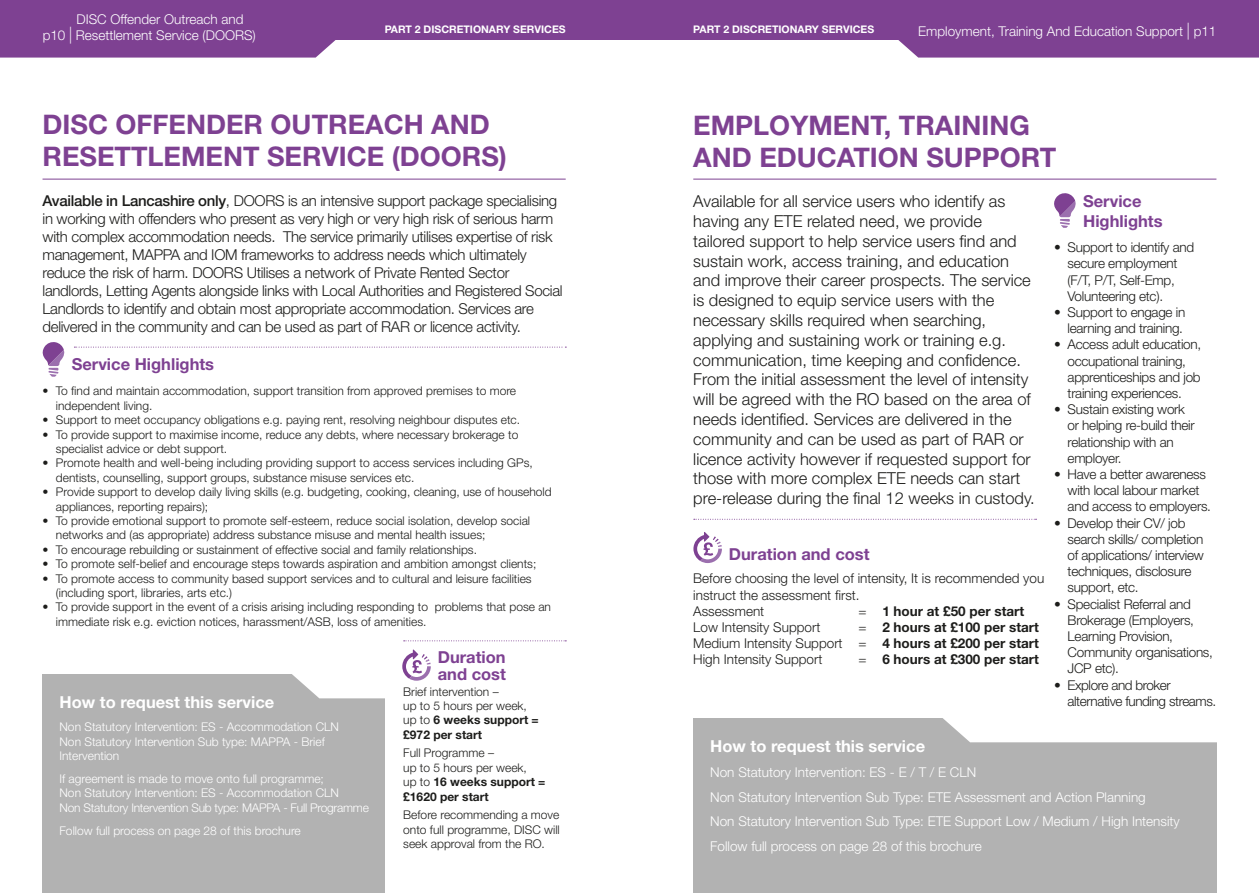
<style>
.page{position:relative;width:1259px;height:893px;background:#fff}
.page>*{position:absolute;margin:0;border:0;box-sizing:border-box;transform-origin:0 0}
.t1{font:700 27px/32.4px "Helvetica Neue LT";color:#7e4192}
.t2{font:300 16.5px/19.8px "Helvetica Neue LT";color:#1d1d1b}
.t3{font:700 16.5px/16.5px "Helvetica Neue LT";color:#7e4192}
.t4{font:700 16.5px "Helvetica Neue LT";color:#fff}
.t5{font:300 15px/18px "Helvetica Neue LT";letter-spacing:-.02em;color:#1d1d1b}
.t6{font:300 13.5px/16.2px "Helvetica Neue LT";letter-spacing:-.02em;color:#1d1d1b}
.t7{font:300 13.5px/24.8px "Helvetica Neue LT";color:#fff}
.t8{font:300 13.5px/16.2px "Helvetica Neue LT";color:#1d1d1b}
.t9{font:700 13.5px "Helvetica Neue LT";color:#1d1d1b}
.t10{font:300 12px/14.4px "Helvetica Neue LT";color:#1d1d1b}
.t11{font:300 12px/14.4px "Helvetica Neue LT";color:#fff}
.t12{font:700 10.5px "Helvetica Neue LT";color:#fff}
.s1{font-size:16.8px}
.s2{font-weight:500}
.s3{font-weight:700}
.s4{font-weight:300}
</style>
<div class="page">
<svg style="left:0;top:39px;width:351px;height:19px;background:#89519b"></svg>
<div style="left:0;top:0;width:629px;height:39px;background:#7e4192"></div>
<div style="left:43px;top:675px;width:342px;height:218px;background:#b2b2b2"></div>
<hr style="left:43px;top:179px;width:523px;height:1px;background:#7e4192">
<svg style="left:42px;top:342px;width:22px;height:35px"></svg>
<svg style="left:284px;top:649px;width:147px;height:49px"></svg>
<svg style="left:74px;top:347px;width:492px;height:1px"></svg>
<svg style="left:404px;top:640px;width:162px;height:1px"></svg>
<svg style="left:883px;top:39px;width:376px;height:19px;background:#88519b"></svg>
<div style="left:629px;top:0;width:630px;height:39px;background:#7e4192"></div>
<div style="left:693px;top:719px;width:523px;height:174px;background:#b2b2b2"></div>
<svg style="left:935px;top:718px;width:281px;height:24px;background:#f9f9f9"></svg>
<hr style="left:693px;top:179px;width:523px;height:1px;background:#7e4192">
<svg style="left:694px;top:519px;width:342px;height:1px"></svg>
<svg style="left:1054px;top:193px;width:22px;height:35px"></svg>
<svg style="left:693px;top:532px;width:29px;height:31px"></svg>
<p class="t7" style="left:43px;top:11px;width:215px;line-height:16.2px;text-indent:34px">DISC Offender Outreach and p10 <span class="s1">|</span> Resettlement Service (DOORS)</p>
<p class="t12" style="left:693px;top:23px;width:182px">PART 2 DISCRETIONARY SERVICES</p>
<p class="t12" style="left:385px;top:23px;width:182px">PART 2 DISCRETIONARY SERVICES</p>
<p class="t7" style="left:918px;top:18px;width:300px">Employment, Training And Education Support <span class="s1">|</span> p11</p>
<h1 class="t1" style="left:43px;top:108px;width:466px">DISC OFFENDER OUTREACH AND<br>RESETTLEMENT SERVICE (DOORS)</h1>
<p class="t5" style="left:43px;top:191px;width:521px"><span class="s2">Available in Lancashire only</span>, DOORS is an intensive support package specialising in working with offenders who present as very high or very high risk of serious harm with complex accommodation needs. The service primarily utilises expertise of risk management, MAPPA and IOM frameworks to address needs which ultimately reduce the risk of harm. DOORS Utilises a network of Private Rented Sector landlords, Letting Agents alongside links with Local Authorities and Registered Social Landlords to identify and obtain most appropriate accommodation. Services are delivered in the community and can be used as part of RAR or licence activity.</p>
<h2 class="t3" style="left:72px;top:355px;width:144px">Service Highlights</h2>
<p class="t10" style="left:56px;top:384px;width:462px;text-indent:-14px">• To find and maintain accommodation, support transition from approved premises to more independent living.</p>
<p class="t10" style="left:42px;top:412px;width:479px">• Support to meet occupancy obligations e.g. paying rent, resolving neighbour disputes etc.</p>
<p class="t10" style="left:56px;top:427px;width:464px;text-indent:-14px">• To provide support to maximise income, reduce any debts, where necessary brokerage to specialist advice or debt support.</p>
<p class="t10" style="left:56px;top:456px;width:478px;text-indent:-14px">• Promote health and well-being including providing support to access services including GPs, dentists, counselling, support groups, substance misuse services etc.</p>
<p class="t10" style="left:56px;top:484px;width:497px;text-indent:-14px">• Provide support to develop daily living skills (e.g. budgeting, cooking, cleaning, use of household appliances, reporting repairs);</p>
<p class="t10" style="left:56px;top:513px;width:476px;text-indent:-14px">• To provide emotional support to promote self-esteem, reduce social isolation, develop social networks and (as appropriate) address substance misuse and mental health issues;</p>
<p class="t10" style="left:42px;top:542px;width:436px">• To encourage rebuilding or sustainment of effective social and family relationships.</p>
<p class="t10" style="left:42px;top:556px;width:495px">• To promote self-belief and encourage steps towards aspiration and ambition amongst clients;</p>
<p class="t10" style="left:56px;top:571px;width:477px;text-indent:-14px">• To promote access to community based support services and to cultural and leisure facilities (including sport, libraries, arts etc.)</p>
<p class="t10" style="left:56px;top:600px;width:497px;text-indent:-14px">• To provide support in the event of a crisis arising including responding to problems that pose an immediate risk e.g. eviction notices, harassment/ASB, loss of amenities.</p>
<h2 class="t4" style="left:60px;top:692px;width:216px">How to request this service</h2>
<p class="t11" style="left:60px;top:719px;width:281px">Non Statutory Intervention: ES - Accommodation CLN<br>Non Statutory Intervention Sub type: MAPPA - Brief<br>Intervention</p>
<p class="t11" style="left:60px;top:771px;width:311px">If agreement is made to move onto full programme;<br>Non Statutory Intervention: ES - Accommodation CLN<br>Non Statutory Intervention Sub type: MAPPA - Full Programme</p>
<p class="t11" style="left:60px;top:823px;width:243px">Follow full process on page 28 of this brochure</p>
<h2 class="t3" style="left:438px;top:649px;width:70px">Duration and cost</h2>
<p class="t10" style="left:403px;top:684px;width:137px">Brief intervention –<br>up to 5 hours per week, up to <span class="s3">6 weeks support = £972 per start</span></p>
<p class="t10" style="left:403px;top:746px;width:144px">Full Programme –<br>up to 5 hours per week,<br>up to <span class="s3">16 weeks support = £1620 per start</span></p>
<p class="t10" style="left:403px;top:808px;width:158px;text-align:justify">Before recommending a move onto full programme, DISC will seek approval from the RO.</p>
<h1 class="t1" style="left:693px;top:108px;width:365px">EMPLOYMENT, TRAINING<br>AND EDUCATION SUPPORT</h1>
<p class="t2" style="left:693px;top:191px;width:343px">Available for all service users who identify as having any ETE related need, we provide tailored support to help service users find and sustain work, access training, and education and improve their career prospects. The service is designed to equip service users with the necessary skills required when searching, applying and sustaining work or training e.g. communication, time keeping and confidence.<br>From the initial assessment the level of intensity will be agreed with the RO based on the area of needs identified. Services are delivered in the community and can be used as part of RAR or licence activity however if requested support for those with more complex ETE needs can start pre-release during the final 12 weeks in custody.</p>
<h2 class="t3" style="left:729px;top:546px;width:142px">Duration and cost</h2>
<p class="t8" style="left:693px;top:570px;width:352px">Before choosing the level of intensity, It is recommended you instruct the assessment first.<br>Assessment</p>
<p class="t9" style="left:858px;top:603px;width:167px"><span class="s4">=</span> 1 hour at £50 per start</p>
<p class="t6" style="left:693px;top:619px;width:347px;text-align:justify;text-indent:165px">= <span class="s3">2 hours at £100 per start </span>Medium Intensity Support = <span class="s3">4 hours at £200 per start </span>High Intensity Support</p>
<p class="t8" style="left:693px;top:619px;width:129px">Low Intensity Support</p>
<p class="t9" style="left:858px;top:651px;width:182px"><span class="s4">=</span> 6 hours at £300 per start</p>
<h2 class="t3" style="left:1083px;top:191px;width:81px;line-height:19.8px">Service<br>Highlights</h2>
<p class="t6" style="left:1067px;top:239px;width:128px;text-indent:-14px">• Support to identify and secure employment (F/T, P/T, Self-Emp,<br>Volunteering etc).</p>
<p class="t6" style="left:1054px;top:304px;width:133px;text-align:right">• Support to engage in learning and training.</p>
<p class="t6" style="left:1067px;top:336px;width:135px;text-indent:-14px">• Access adult education, occupational training, apprenticeships and job training experiences.</p>
<p class="t6" style="left:1067px;top:401px;width:129px;text-indent:-14px">• Sustain existing work or helping re-build their relationship with an employer.</p>
<p class="t6" style="left:1067px;top:466px;width:145px;text-indent:-14px">• Have a better awareness with local labour market and access to employers.</p>
<p class="t6" style="left:1067px;top:514px;width:138px;text-indent:-14px">• Develop their CV/ job search skills/ completion of applications/ interview techniques, disclosure support, etc.</p>
<p class="t6" style="left:1067px;top:595px;width:147px;text-indent:-14px">• Specialist Referral and<br>Brokerage (Employers,<br>Learning Provision,<br>Community organisations,<br>JCP etc).</p>
<p class="t6" style="left:1067px;top:676px;width:150px;text-indent:-14px">• Explore and broker alternative funding streams.</p>
<h2 class="t4" style="left:710px;top:736px;width:216px">How to request this service</h2>
<p class="t7" style="left:710px;top:759px;width:471px">Non Statutory Intervention: ES - E / T / E CLN<br>Non Statutory Intervention Sub Type: ETE Assessment and Action Planning<br>Non Statutory Intervention Sub Type: ETE Support Low / Medium / High Intensity Follow full process on page 28 of this brochure</p>
</div>
